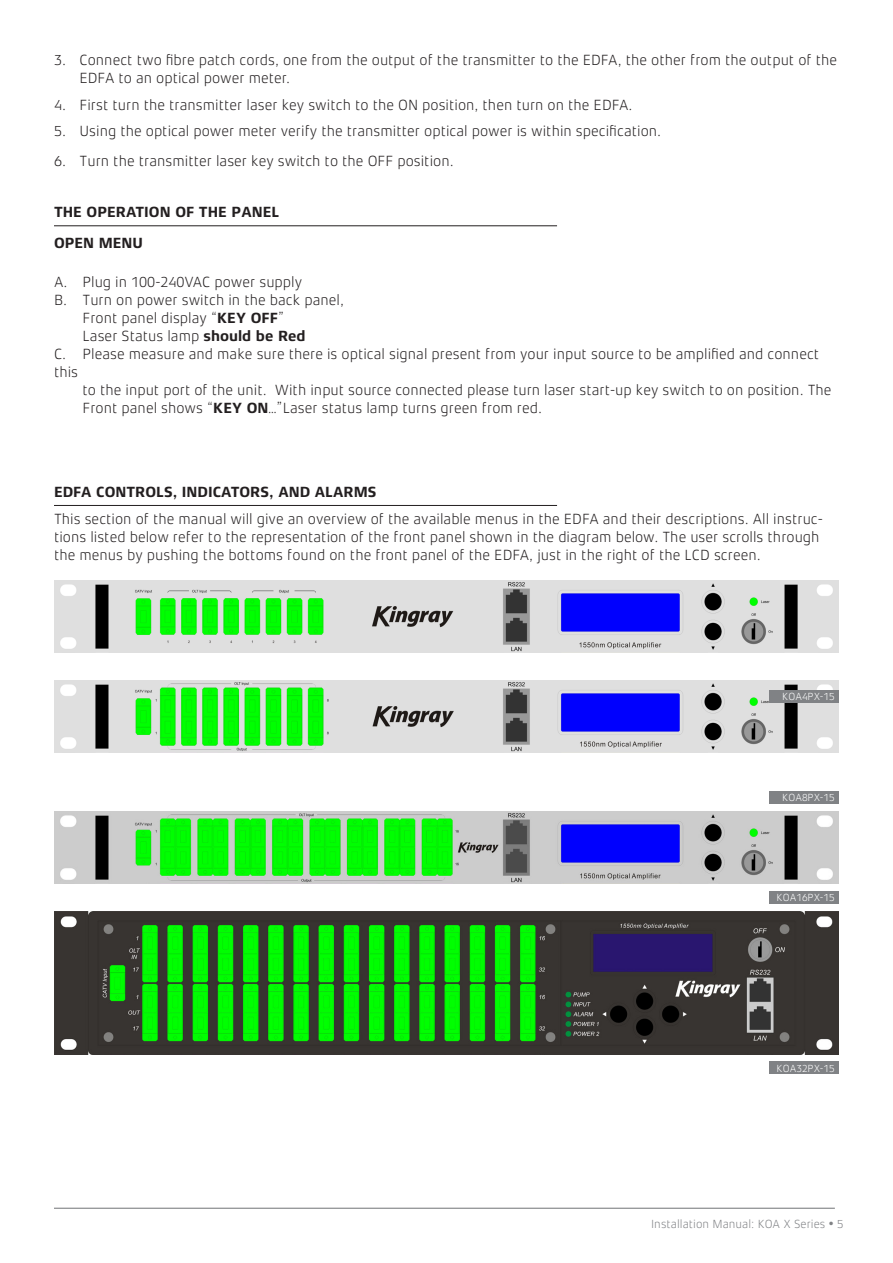
<style>
.page{position:relative;width:893px;height:1263px;background:#fff}
.page>*{position:absolute;margin:0;border:0;box-sizing:border-box;transform-origin:0 0}
.t1{font:300 15px/18px "Xenois Sans Pro";color:#231f20}
.t2{font:700 15px "Xenois Sans Pro";color:#231f20}
.t3{font:300 12px "Xenois Sans Pro";color:#808285}
.t4{font:300 10.5px "Xenois Sans Pro";color:#fff}
.s1{font-weight:700}
</style>
<div class="page">
<hr style="left:54px;top:1208px;width:781px;height:1px;background:#808285">
<hr style="left:54px;top:225px;width:503px;height:1px;background:#231f20">
<hr style="left:54px;top:505px;width:503px;height:1px;background:#231f20">
<img style="left:54px;top:581px;width:785px;height:71px">
<img style="left:54px;top:681px;width:785px;height:71px">
<div style="left:769px;top:690px;width:70px;height:13px;background:#808285"></div>
<div style="left:769px;top:791px;width:70px;height:13px;background:#808285"></div>
<img style="left:54px;top:911px;width:785px;height:143px">
<div style="left:769px;top:1061px;width:70px;height:13px;background:#808285"></div>
<img style="left:54px;top:812px;width:785px;height:71px">
<div style="left:769px;top:891px;width:70px;height:13px;background:#808285"></div>
<p class="t1" style="left:80px;top:51px;width:759px;text-indent:-26px">3. Connect two fibre patch cords, one from the output of the transmitter to the EDFA, the other from the output of the<br>EDFA to an optical power meter.</p>
<p class="t1" style="left:54px;top:96px;width:580px">4. First turn the transmitter laser key switch to the ON position, then turn on the EDFA.</p>
<p class="t1" style="left:54px;top:122px;width:609px">5. Using the optical power meter verify the transmitter optical power is within specification.</p>
<p class="t1" style="left:54px;top:152px;width:401px">6. Turn the transmitter laser key switch to the OFF position.</p>
<p class="t2" style="left:54px;top:203px;width:227px">THE OPERATION OF THE PANEL</p>
<p class="t2" style="left:54px;top:234px;width:91px">OPEN MENU</p>
<p class="t1" style="left:54px;top:273px;width:250px">A. Plug in 100-240VAC power supply</p>
<p class="t1" style="left:54px;top:291px;width:292px">B. Turn on power switch in the back panel,</p>
<p class="t1" style="left:82px;top:309px;width:203px">Front panel display “<span class="s1">KEY OFF</span>”</p>
<p class="t1" style="left:82px;top:327px;width:225px">Laser Status lamp <span class="s1">should be Red</span></p>
<p class="t1" style="left:54px;top:345px;width:767px">C. Please measure and make sure there is optical signal present from your input source to be amplified and connect this</p>
<p class="t1" style="left:82px;top:381px;width:751px">to the input port of the unit. With input source connected please turn laser start-up key switch to on position. The</p>
<p class="t1" style="left:82px;top:399px;width:461px">Front panel shows “<span class="s1">KEY ON</span>…”Laser status lamp turns green from red.</p>
<p class="t2" style="left:54px;top:483px;width:324px">EDFA CONTROLS, INDICATORS, AND ALARMS</p>
<p class="t1" style="left:54px;top:510px;width:770px">This section of the manual will give an overview of the available menus in the EDFA and their descriptions. All instruc&shy;tions listed below refer to the representation of the front panel shown in the diagram below. The user scrolls through the menus by pushing the bottoms found on the front panel of the EDFA, just in the right of the LCD screen.</p>
<p class="t4" style="left:782px;top:691px;width:54px">KOA4PX-15</p>
<p class="t4" style="left:782px;top:792px;width:54px">KOA8PX-15</p>
<p class="t4" style="left:777px;top:892px;width:60px">KOA16PX-15</p>
<p class="t4" style="left:777px;top:1062px;width:60px">KOA32PX-15</p>
<p class="t3" style="left:651px;top:1217px;width:194px">Installation Manual: KOA X Series • 5</p>
</div>
